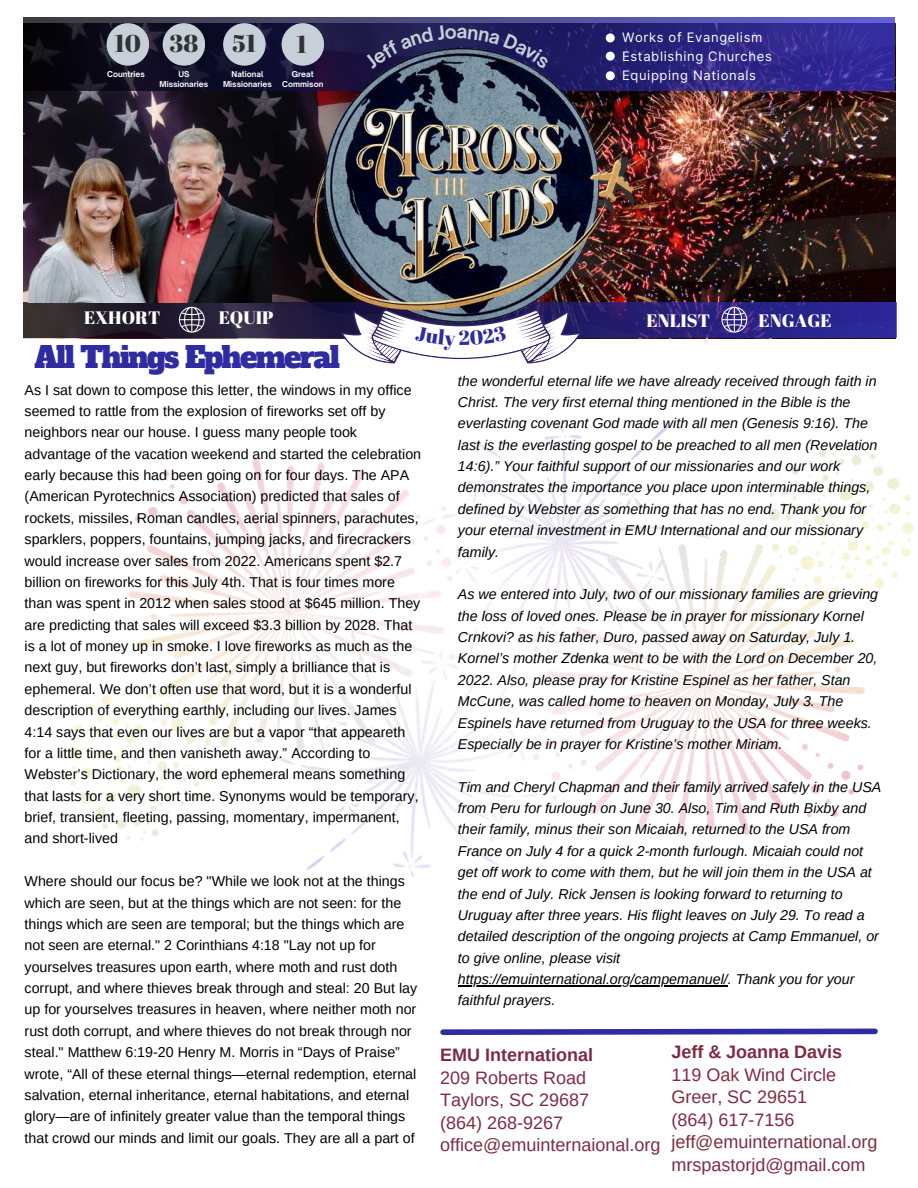
<style>
.page{position:relative;width:918px;height:1188px;background:#fff}
.page>*{position:absolute;margin:0;border:0;box-sizing:border-box;transform-origin:0 0}
.t1{font:28.95px "Alfa Slab One";letter-spacing:-.055em;color:#2f2ba0}
.t2{font:24.3px "Abril Fatface";color:#303235}
.t3{font:18px/22.5px "Arimo";color:#7e2c3e}
.t4{font:700 18px "Arimo";color:#7e2c3e}
.t5{font:18px "Abril Fatface";color:#fff}
.t6{font:14.25px/21.3px "Arimo";color:#000}
.t7{font:italic 14.25px/21.3px "Arimo";color:#000}
.t8{font:13.05px/19.6px "Inter";letter-spacing:.05em;color:#fff}
.t9{font:700 7.8px/10.5px "Open Sauce One";color:#fff;text-align:center}
</style>
<div class="page">
<svg style="left:440px;top:1028px;width:438px;height:7px;background:#5855b2"></svg>
<img style="left:23px;top:91px;width:872px;height:247px">
<svg style="left:23px;top:18px;width:872px;height:73px;background:#25205f"></svg>
<div style="left:107px;top:23px;width:42px;height:43px;background:#c7d0d8;border-radius:50%"></div>
<div style="left:163px;top:23px;width:42px;height:43px;background:#c7d0d8;border-radius:50%"></div>
<div style="left:223px;top:23px;width:43px;height:43px;background:#c7d0d8;border-radius:50%"></div>
<svg style="left:23px;top:303px;width:873px;height:34px;background:#2a245c"></svg>
<img style="left:476px;top:426px;width:437px;height:408px">
<svg style="left:179px;top:307px;width:26px;height:26px"></svg>
<svg style="left:721px;top:307px;width:26px;height:26px"></svg>
<img style="left:275px;top:17px;width:385px;height:314px">
<img style="left:23px;top:124px;width:249px;height:179px">
<img style="left:68px;top:446px;width:510px;height:431px">
<hr style="left:458px;top:985px;width:270px;height:1px;background:#000">
<svg style="left:340px;top:309px;width:242px;height:54px"></svg>
<svg style="left:364px;top:43px;width:29px;height:26px"></svg>
<svg style="left:400px;top:25px;width:150px;height:44px;background:#2e305e"></svg>
<h2 class="t2" style="left:233px;top:26px;width:25px">51</h2>
<h2 class="t2" style="left:115px;top:27px;width:85px">10 38</h2>
<p class="t9" style="left:107px;top:69px;width:39px">Countries</p>
<p class="t9" style="left:160px;top:68px;width:50px">US<br>Missionaries</p>
<p class="t9" style="left:223px;top:68px;width:50px">National<br>Missionaries</p>
<h2 class="t2" style="left:296px;top:28px;width:12px">1</h2>
<p class="t9" style="left:282px;top:68px;width:43px">Great<br>Commison</p>
<p class="t8" style="left:622px;top:28px;width:142px">Works of Evangelism</p>
<p class="t8" style="left:622px;top:46px;width:151px">Establishing Churches<br>Equipping Nationals</p>
<p class="t5" style="left:84px;top:305px;width:78px">EXHORT</p>
<p class="t5" style="left:219px;top:305px;width:56px">EQUIP</p>
<h1 class="t1" style="left:35px;top:338px;width:307px">All Things Ephemeral</h1>
<p class="t6" style="left:25px;top:379px;width:398px">As I sat down to compose this letter, the windows in my office seemed to rattle from the explosion of fireworks set off by neighbors near our house. I guess many people took advantage of the vacation weekend and started the celebration early because this had been going on for four days. The APA (American Pyrotechnics Association) predicted that sales of rockets, missiles, Roman candles, aerial spinners, parachutes, sparklers, poppers, fountains, jumping jacks, and firecrackers would increase over sales from 2022. Americans spent $2.7 billion on fireworks for this July 4th. That is four times more than was spent in 2012 when sales stood at $645 million. They are predicting that sales will exceed $3.3 billion by 2028. That is a lot of money up in smoke. I love fireworks as much as the next guy, but fireworks don’t last, simply a brilliance that is ephemeral. We don’t often use that word, but it is a wonderful description of everything earthly, including our lives. James 4:14 says that even our lives are but a vapor “that appeareth for a little time, and then vanisheth away.” According to Webster’s Dictionary, the word ephemeral means something that lasts for a very short time. Synonyms would be temporary, brief, transient, fleeting, passing, momentary, impermanent, and short-lived</p>
<p class="t6" style="left:25px;top:871px;width:394px">Where should our focus be? "While we look not at the things which are seen, but at the things which are not seen: for the things which are seen are temporal; but the things which are not seen are eternal." 2 Corinthians 4:18 "Lay not up for yourselves treasures upon earth, where moth and rust doth corrupt, and where thieves break through and steal: 20 But lay up for yourselves treasures in heaven, where neither moth nor rust doth corrupt, and where thieves do not break through nor steal." Matthew 6:19-20 Henry M. Morris in “Days of Praise” wrote, “All of these eternal things—eternal redemption, eternal salvation, eternal inheritance, eternal habitations, and eternal glory—are of infinitely greater value than the temporal things that crowd our minds and limit our goals. They are all a part of</p>
<p class="t5" style="left:646px;top:308px;width:65px">ENLIST</p>
<p class="t5" style="left:759px;top:308px;width:75px">ENGAGE</p>
<p class="t7" style="left:458px;top:370px;width:421px">the wonderful eternal life we have already received through faith in Christ. The very first eternal thing mentioned in the Bible is the everlasting covenant God made with all men (Genesis 9:16). The last is the everlasting gospel to be preached to all men (Revelation 14:6).” Your faithful support of our missionaries and our work demonstrates the importance you place upon interminable things, defined by Webster as something that has no end. Thank you for your eternal investment in EMU International and our missionary family.</p>
<p class="t7" style="left:458px;top:584px;width:422px">As we entered into July, two of our missionary families are grieving the loss of loved ones. Please be in prayer for missionary Kornel Crnkovi? as his father, Duro, passed away on Saturday, July 1.<br>Kornel’s mother Zdenka went to be with the Lord on December 20, 2022. Also, please pray for Kristine Espinel as her father, Stan McCune, was called home to heaven on Monday, July 3. The Espinels have returned from Uruguay to the USA for three weeks.<br>Especially be in prayer for Kristine’s mother Miriam.</p>
<p class="t7" style="left:458px;top:776px;width:425px">Tim and Cheryl Chapman and their family arrived safely in the USA from Peru for furlough on June 30. Also, Tim and Ruth Bixby and their family, minus their son Micaiah, returned to the USA from France on July 4 for a quick 2-month furlough. Micaiah could not get off work to come with them, but he will join them in the USA at the end of July. Rick Jensen is looking forward to returning to Uruguay after three years. His flight leaves on July 29. To read a detailed description of the ongoing projects at Camp Emmanuel, or to give online, please visit https://emuinternational.org/campemanuel/. Thank you for your faithful prayers.</p>
<p class="t4" style="left:440px;top:1045px;width:154px">EMU International</p>
<p class="t3" style="left:440px;top:1066px;width:222px">209 Roberts Road<br>Taylors, SC 29687<br>(864) 268-9267 office@emuinternaional.org</p>
<p class="t4" style="left:671px;top:1042px;width:172px">Jeff &amp; Joanna Davis</p>
<p class="t3" style="left:671px;top:1063px;width:208px">119 Oak Wind Circle<br>Greer, SC 29651<br>(864) 617-7156 jeff@emuinternational.org mrspastorjd@gmail.com</p>
</div>
